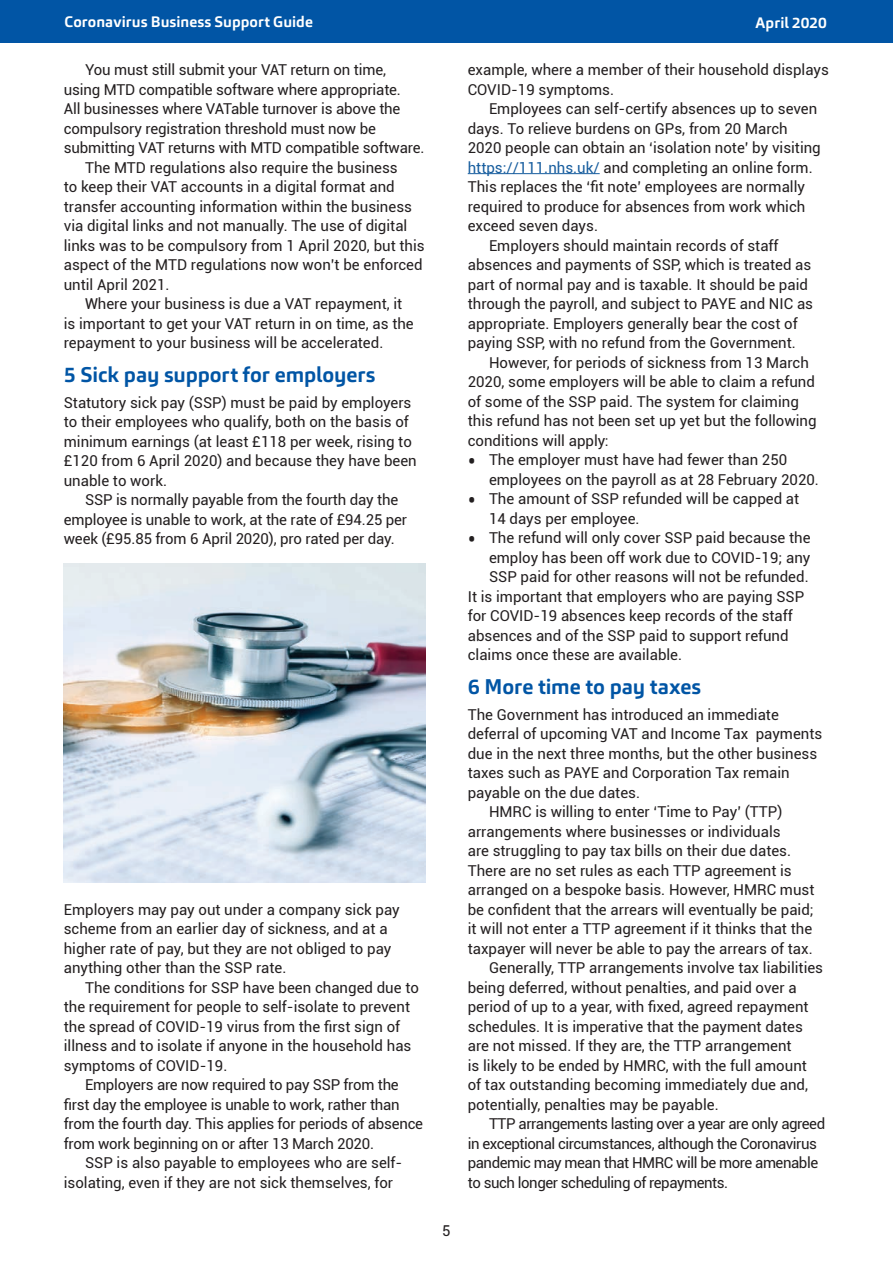
<style>
.page{position:relative;width:893px;height:1263px;background:#fff}
.page>*{position:absolute;margin:0;border:0;box-sizing:border-box;transform-origin:0 0}
.t1{font:700 21px "Carnac";letter-spacing:-.005em;color:#0155a5}
.t2{font:15px/19.5px "Roboto";color:#231f20}
.t3{font:15px "Roboto";letter-spacing:-.03em;color:#231f20}
.t4{font:700 15px "Carnac";letter-spacing:.005em;color:#fff}
.s1{color:#175d9e}
.s2{font-size:24px}
</style>
<div class="page">
<div style="left:0;top:0;width:893px;height:43px;background:#0155a5"></div>
<hr style="left:468px;top:173px;width:132px;height:1px;background:#175d9e">
<img style="left:64px;top:563px;width:361px;height:319px">
<p class="t4" style="left:65px;top:12px;width:250px">Coronavirus Business Support Guide</p>
<p class="t4" style="left:755px;top:14px;width:73px">April 2020</p>
<p class="t2" style="left:468px;top:59px;width:363px">example, where a member of their household displays<br>COVID-19 symptoms.</p>
<p class="t2" style="left:489px;top:98px;width:330px">Employees can self-certify absences up to seven</p>
<p class="t2" style="left:468px;top:118px;width:322px">days. To relieve burdens on GPs, from 20 March</p>
<p class="t2" style="left:468px;top:137px;width:355px">2020 people can obtain an ‘isolation note’ by visiting</p>
<p class="t2" style="left:468px;top:157px;width:346px"><span class="s1">https://111.nhs.uk/</span> and completing an online form.</p>
<p class="t2" style="left:468px;top:176px;width:339px">This replaces the ‘fit note’ employees are normally</p>
<p class="t2" style="left:468px;top:196px;width:339px">required to produce for absences from work which</p>
<p class="t2" style="left:468px;top:215px;width:132px">exceed seven days.</p>
<p class="t2" style="left:489px;top:235px;width:291px">Employers should maintain records of staff</p>
<p class="t2" style="left:468px;top:254px;width:345px">absences and payments of SSP, which is treated as</p>
<p class="t2" style="left:468px;top:274px;width:342px">part of normal pay and is taxable. It should be paid</p>
<p class="t2" style="left:468px;top:293px;width:347px">through the payroll, and subject to PAYE and NIC as</p>
<p class="t2" style="left:468px;top:313px;width:331px">appropriate. Employers generally bear the cost of</p>
<p class="t2" style="left:468px;top:332px;width:330px">paying SSP, with no refund from the Government.</p>
<p class="t2" style="left:489px;top:352px;width:321px">However, for periods of sickness from 13 March</p>
<p class="t2" style="left:468px;top:371px;width:349px">2020, some employers will be able to claim a refund</p>
<p class="t2" style="left:468px;top:391px;width:333px">of some of the SSP paid. The system for claiming</p>
<p class="t2" style="left:468px;top:410px;width:350px">this refund has not been set up yet but the following</p>
<p class="t2" style="left:468px;top:430px;width:142px">conditions will apply:</p>
<p class="t2" style="left:489px;top:449px;width:331px;text-indent:-21px"><span class="s2">•</span> The employer must have had fewer than 250 employees on the payroll as at 28 February 2020.</p>
<p class="t2" style="left:489px;top:488px;width:312px;text-indent:-21px"><span class="s2">•</span> The amount of SSP refunded will be capped at<br>14 days per employee.</p>
<p class="t2" style="left:468px;top:527px;width:344px"><span class="s2">•</span> The refund will only cover SSP paid because the</p>
<p class="t2" style="left:489px;top:547px;width:323px">employ has been off work due to COVID-19; any</p>
<p class="t2" style="left:489px;top:566px;width:321px">SSP paid for other reasons will not be refunded.</p>
<p class="t2" style="left:468px;top:586px;width:338px">It is important that employers who are paying SSP</p>
<p class="t2" style="left:468px;top:605px;width:326px">for COVID-19 absences keep records of the staff</p>
<p class="t2" style="left:468px;top:625px;width:322px">absences and of the SSP paid to support refund</p>
<p class="t2" style="left:468px;top:644px;width:216px">claims once these are available.</p>
<h1 class="t1" style="left:468px;top:673px;width:235px">6 More time to pay taxes</h1>
<p class="t2" style="left:468px;top:704px;width:313px">The Government has introduced an immediate</p>
<p class="t2" style="left:468px;top:724px;width:356px">deferral of upcoming VAT and Income Tax payments</p>
<p class="t2" style="left:468px;top:743px;width:351px">due in the next three months, but the other business</p>
<p class="t2" style="left:468px;top:763px;width:323px">taxes such as PAYE and Corporation Tax remain</p>
<p class="t2" style="left:468px;top:782px;width:174px">payable on the due dates.</p>
<p class="t2" style="left:489px;top:802px;width:295px">HMRC is willing to enter ‘Time to Pay’ (TTP)</p>
<p class="t2" style="left:468px;top:821px;width:314px">arrangements where businesses or individuals</p>
<p class="t2" style="left:468px;top:841px;width:325px">are struggling to pay tax bills on their due dates.</p>
<p class="t2" style="left:468px;top:860px;width:326px">There are no set rules as each TTP agreement is</p>
<p class="t2" style="left:468px;top:880px;width:348px">arranged on a bespoke basis. However, HMRC must</p>
<p class="t2" style="left:468px;top:899px;width:348px">be confident that the arrears will eventually be paid;</p>
<p class="t2" style="left:468px;top:919px;width:346px">it will not enter a TTP agreement if it thinks that the</p>
<p class="t2" style="left:468px;top:938px;width:346px">taxpayer will never be able to pay the arrears of tax.</p>
<p class="t2" style="left:489px;top:958px;width:336px">Generally, TTP arrangements involve tax liabilities</p>
<p class="t2" style="left:468px;top:977px;width:330px">being deferred, without penalties, and paid over a</p>
<p class="t2" style="left:468px;top:997px;width:342px">period of up to a year, with fixed, agreed repayment</p>
<p class="t2" style="left:468px;top:1016px;width:337px">schedules. It is imperative that the payment dates</p>
<p class="t2" style="left:468px;top:1036px;width:325px">are not missed. If they are, the TTP arrangement</p>
<p class="t2" style="left:468px;top:1055px;width:341px">is likely to be ended by HMRC, with the full amount</p>
<p class="t2" style="left:468px;top:1075px;width:342px">of tax outstanding becoming immediately due and,</p>
<p class="t2" style="left:468px;top:1094px;width:252px">potentially, penalties may be payable.</p>
<p class="t3" style="left:489px;top:1113px;width:338px">TTP arrangements lasting over a year are only agreed</p>
<p class="t3" style="left:468px;top:1133px;width:351px">in exceptional circumstances, although the Coronavirus</p>
<p class="t3" style="left:468px;top:1152px;width:352px">pandemic may mean that HMRC will be more amenable</p>
<p class="t3" style="left:468px;top:1172px;width:262px">to such longer scheduling of repayments.</p>
<p class="t2" style="left:85px;top:59px;width:302px">You must still submit your VAT return on time,</p>
<p class="t2" style="left:64px;top:79px;width:339px">using MTD compatible software where appropriate.</p>
<p class="t2" style="left:64px;top:98px;width:338px">All businesses where VATable turnover is above the</p>
<p class="t2" style="left:64px;top:118px;width:314px">compulsory registration threshold must now be</p>
<p class="t2" style="left:64px;top:137px;width:362px">submitting VAT returns with MTD compatible software.</p>
<p class="t2" style="left:85px;top:157px;width:314px">The MTD regulations also require the business</p>
<p class="t2" style="left:64px;top:176px;width:332px">to keep their VAT accounts in a digital format and</p>
<p class="t2" style="left:64px;top:196px;width:350px">transfer accounting information within the business</p>
<p class="t2" style="left:64px;top:215px;width:345px">via digital links and not manually. The use of digital</p>
<p class="t2" style="left:64px;top:235px;width:362px">links was to be compulsory from 1 April 2020, but this</p>
<p class="t2" style="left:64px;top:254px;width:360px">aspect of the MTD regulations now won’t be enforced</p>
<p class="t2" style="left:64px;top:274px;width:107px">until April 2021.</p>
<p class="t2" style="left:85px;top:293px;width:319px">Where your business is due a VAT repayment, it</p>
<p class="t2" style="left:64px;top:313px;width:351px">is important to get your VAT return in on time, as the</p>
<p class="t2" style="left:64px;top:332px;width:321px">repayment to your business will be accelerated.</p>
<h1 class="t1" style="left:64px;top:361px;width:313px">5 Sick pay support for employers</h1>
<p class="t2" style="left:64px;top:392px;width:354px">Statutory sick pay (SSP) must be paid by employers to their employees who qualify, both on the basis of minimum earnings (at least £118 per week, rising to £120 from 6 April 2020) and because they have been unable to work.</p>
<p class="t2" style="left:64px;top:490px;width:345px;text-indent:21px">SSP is normally payable from the fourth day the employee is unable to work, at the rate of £94.25 per week (£95.85 from 6 April 2020), pro rated per day.</p>
<p class="t2" style="left:64px;top:899px;width:338px">Employers may pay out under a company sick pay scheme from an earlier day of sickness, and at a higher rate of pay, but they are not obliged to pay anything other than the SSP rate.</p>
<p class="t2" style="left:64px;top:977px;width:357px;text-indent:21px">The conditions for SSP have been changed due to the requirement for people to self-isolate to prevent the spread of COVID-19 virus from the first sign of illness and to isolate if anyone in the household has symptoms of COVID-19.</p>
<p class="t2" style="left:64px;top:1075px;width:361px;text-indent:21px">Employers are now required to pay SSP from the first day the employee is unable to work, rather than from the fourth day. This applies for periods of absence from work beginning on or after 13 March 2020.</p>
<p class="t2" style="left:64px;top:1153px;width:340px;text-indent:21px">SSP is also payable to employees who are self&shy;isolating, even if they are not sick themselves, for</p>
<p class="t2" style="left:442px;top:1220px;width:10px">5</p>
</div>
